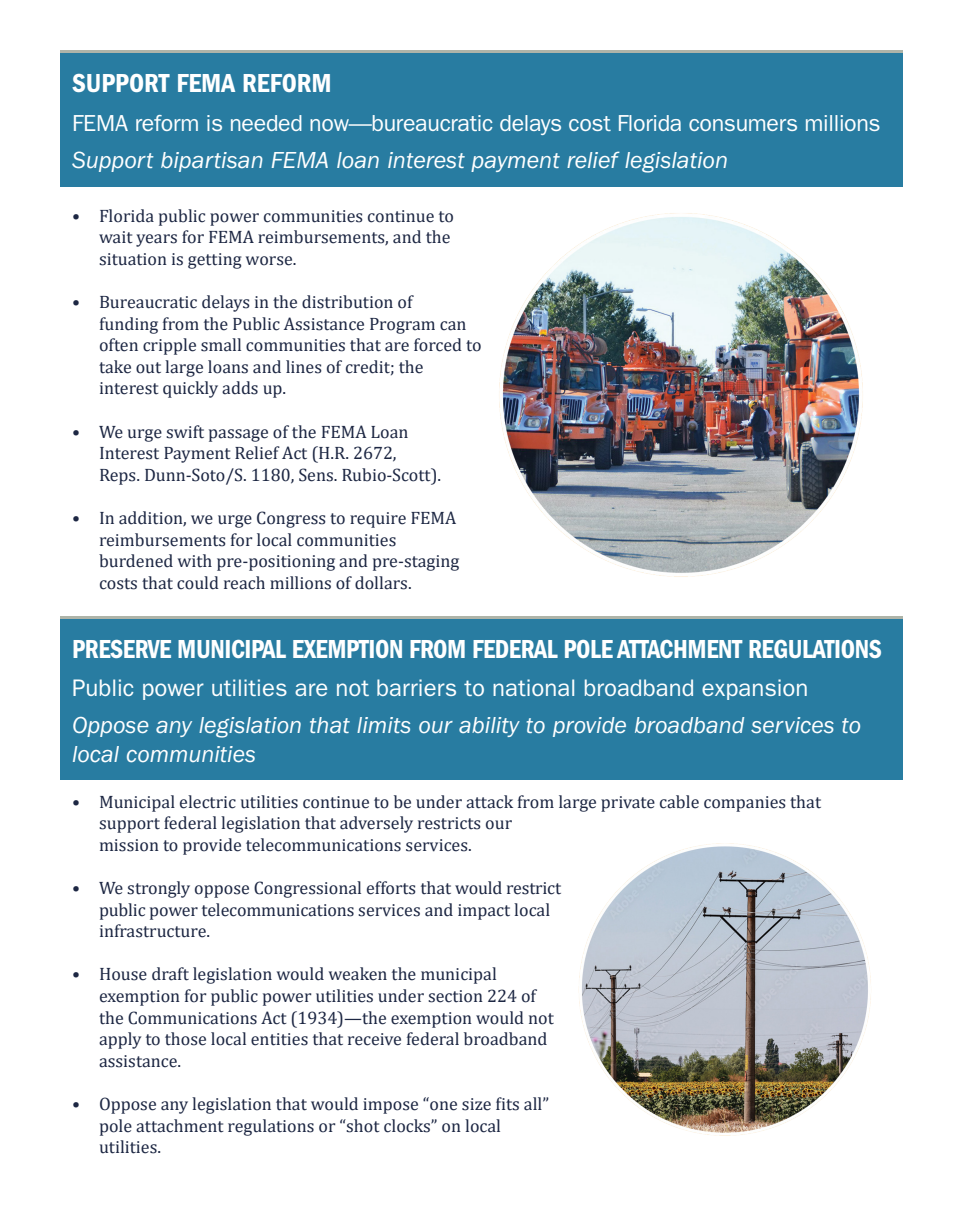
<style>
.page{position:relative;width:954px;height:1224px;background:#fff}
.page>*{position:absolute;margin:0;border:0;box-sizing:border-box;transform-origin:0 0}
.t1{font:27px "ITC Franklin Gothic Std Dm Cd";letter-spacing:-.015em;color:#fff;scale:.95 1}
.t2{font:27px "ITC Franklin Gothic Std Dm Cd";letter-spacing:-.015em;color:#fff}
.t3{font:italic 24px/28.8px "ITC Franklin Gothic Std";color:#fff}
.t4{font:24px "ITC Franklin Gothic Std";color:#fff}
.t5{font:23.25px "ITC Franklin Gothic Std";letter-spacing:-.015em;color:#fff}
.t6{font:18px/21.6px "Cambria";color:#1d2743}
</style>
<div class="page">
<div style="left:60px;top:50px;width:842px;height:137px;background:#287ca1"></div>
<hr style="left:60px;top:50px;width:842px;height:2px;background:#aeb4a9">
<img style="left:499px;top:213px;width:364px;height:364px">
<img style="left:578px;top:843px;width:293px;height:293px">
<div style="left:60px;top:617px;width:842px;height:162px;background:#287ca1"></div>
<hr style="left:60px;top:617px;width:842px;height:2px;background:#aeb4a9">
<p class="t2" style="left:72px;top:67px;width:261px">SUPPORT FEMA REFORM</p>
<p class="t5" style="left:72px;top:109px;width:810px">FEMA reform is needed now—bureaucratic delays cost Florida consumers millions</p>
<p class="t3" style="left:72px;top:146px;width:658px">Support bipartisan FEMA loan interest payment relief legislation</p>
<p class="t6" style="left:99px;top:205px;width:357px;text-indent:-27px">• Florida public power communities continue to wait years for FEMA reimbursements, and the situation is getting worse.</p>
<p class="t6" style="left:99px;top:291px;width:384px;text-indent:-27px">• Bureaucratic delays in the distribution of<br>funding from the Public Assistance Program can often cripple small communities that are forced to take out large loans and lines of credit; the interest quickly adds up.</p>
<p class="t6" style="left:99px;top:421px;width:344px;text-indent:-27px">• We urge swift passage of the FEMA Loan<br>Interest Payment Relief Act (H.R. 2672,<br>Reps. Dunn-Soto/S. 1180, Sens. Rubio-Scott).</p>
<p class="t6" style="left:99px;top:507px;width:362px;text-indent:-27px">• In addition, we urge Congress to require FEMA reimbursements for local communities burdened with pre-positioning and pre-staging costs that could reach millions of dollars.</p>
<p class="t1" style="left:72px;top:633px;width:854px">PRESERVE MUNICIPAL EXEMPTION FROM FEDERAL POLE ATTACHMENT REGULATIONS</p>
<p class="t4" style="left:72px;top:674px;width:738px">Public power utilities are not barriers to national broadband expansion</p>
<p class="t3" style="left:72px;top:711px;width:791px">Oppose any legislation that limits our ability to provide broadband services to local communities</p>
<p class="t6" style="left:99px;top:790px;width:724px;text-indent:-27px">• Municipal electric utilities continue to be under attack from large private cable companies that support federal legislation that adversely restricts our<br>mission to provide telecommunications services.</p>
<p class="t6" style="left:99px;top:877px;width:464px;text-indent:-27px">• We strongly oppose Congressional efforts that would restrict public power telecommunications services and impact local infrastructure.</p>
<p class="t6" style="left:99px;top:963px;width:456px;text-indent:-27px">• House draft legislation would weaken the municipal exemption for public power utilities under section 224 of the Communications Act (1934)—the exemption would not apply to those local entities that receive federal broadband assistance.</p>
<p class="t6" style="left:99px;top:1093px;width:452px;text-indent:-27px">• Oppose any legislation that would impose “one size fits all” pole attachment regulations or “shot clocks” on local utilities.</p>
</div>
